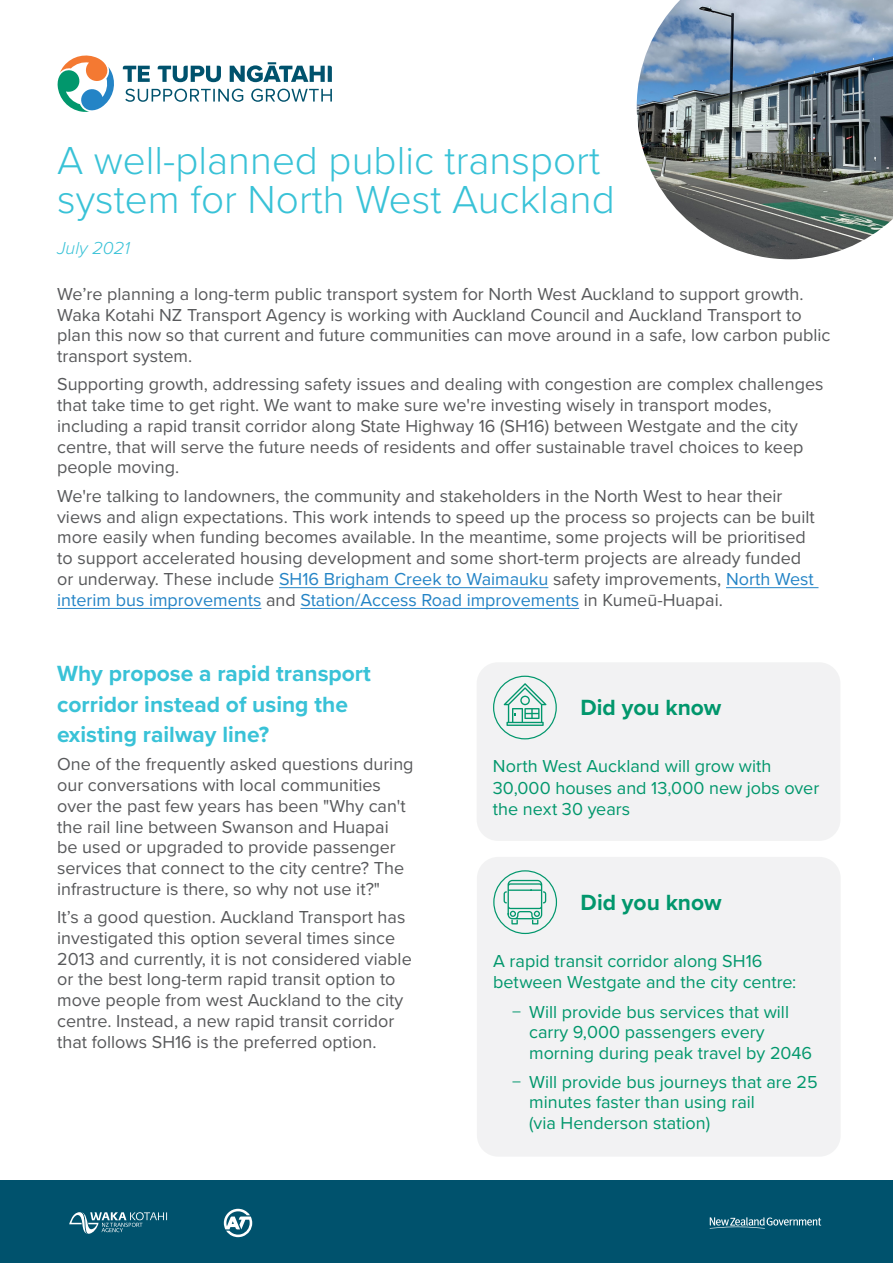
<style>
.page{position:relative;width:893px;height:1263px;background:#fff}
.page>*{position:absolute;margin:0;border:0;box-sizing:border-box;transform-origin:0 0}
.t1{font:300 40.5px/39px "Proxima Nova";color:#39c2d7}
.t2{font:700 22.8px/30.3px "Proxima Nova";color:#39c2d7}
.t3{font:700 22.8px "Proxima Nova";color:#01976c}
.t4{font:18px/20.7px "Proxima Nova";color:#58595b}
.t5{font:18px/20.7px "Proxima Nova";color:#01976c}
.t6{font:italic 300 18px "Proxima Nova";color:#39c2d7}
.s1{color:#2484c6}
</style>
<div class="page">
<svg style="left:57px;top:55px;width:57px;height:57px"></svg>
<svg style="left:125px;top:89px;width:207px;height:13px"></svg>
<svg style="left:123px;top:66px;width:27px;height:16px"></svg>
<svg style="left:158px;top:66px;width:63px;height:16px"></svg>
<svg style="left:230px;top:62px;width:102px;height:20px"></svg>
<div style="left:0;top:1180px;width:893px;height:83px;background:#00526d"></div>
<svg style="left:710px;top:1217px;width:111px;height:12px"></svg>
<svg style="left:224px;top:1209px;width:28px;height:28px"></svg>
<svg style="left:69px;top:1212px;width:98px;height:22px"></svg>
<hr style="left:279px;top:587px;width:269px;height:1px;background:#2484c6">
<hr style="left:726px;top:587px;width:92px;height:1px;background:#2484c6">
<hr style="left:57px;top:608px;width:204px;height:1px;background:#2484c6">
<hr style="left:300px;top:608px;width:279px;height:1px;background:#2484c6">
<img style="left:637px;top:0;width:256px;height:259px">
<div style="left:477px;top:662px;width:363px;height:179px;background:#f2f2f3;border-radius:21px"></div>
<svg style="left:493px;top:676px;width:64px;height:63px"></svg>
<div style="left:477px;top:857px;width:364px;height:300px;background:#f2f2f3;border-radius:21px"></div>
<svg style="left:493px;top:870px;width:64px;height:64px"></svg>
<h1 class="t1" style="left:57px;top:139px;width:559px">A well-planned public transport system for North West Auckland</h1>
<p class="t6" style="left:57px;top:235px;width:74px">July 2021</p>
<p class="t4" style="left:57px;top:283px;width:775px">We’re planning a long-term public transport system for North West Auckland to support growth.<br>Waka Kotahi NZ Transport Agency is working with Auckland Council and Auckland Transport to plan this now so that current and future communities can move around in a safe, low carbon public transport system.</p>
<p class="t4" style="left:57px;top:373px;width:768px">Supporting growth, addressing safety issues and dealing with congestion are complex challenges that take time to get right. We want to make sure we're investing wisely in transport modes, including a rapid transit corridor along State Highway 16 (SH16) between Westgate and the city centre, that will serve the future needs of residents and offer sustainable travel choices to keep people moving.</p>
<p class="t4" style="left:57px;top:485px;width:759px">We're talking to landowners, the community and stakeholders in the North West to hear their views and align expectations. This work intends to speed up the process so projects can be built more easily when funding becomes available. In the meantime, some projects will be prioritised to support accelerated housing development and some short-term projects are already funded or underway. These include <span class="s1">SH16 Brigham Creek to Waimauku</span> safety improvements, <span class="s1">North West interim bus improvements</span> and <span class="s1">Station/Access Road improvements</span> in Kumeū-Huapai.</p>
<p class="t2" style="left:57px;top:658px;width:315px">Why propose a rapid transport corridor instead of using the existing railway line?</p>
<p class="t4" style="left:57px;top:753px;width:358px">One of the frequently asked questions during our conversations with local communities over the past few years has been "Why can't the rail line between Swanson and Huapai be used or upgraded to provide passenger services that connect to the city centre? The infrastructure is there, so why not use it?"</p>
<p class="t4" style="left:57px;top:906px;width:356px">It’s a good question. Auckland Transport has investigated this option several times since 2013 and currently, it is not considered viable or the best long-term rapid transit option to move people from west Auckland to the city centre. Instead, a new rapid transit corridor that follows SH16 is the preferred option.</p>
<p class="t3" style="left:580px;top:691px;width:143px">Did you know</p>
<p class="t5" style="left:493px;top:755px;width:328px;line-height:21.6px">North West Auckland will grow with<br>30,000 houses and 13,000 new jobs over the next 30 years</p>
<p class="t3" style="left:581px;top:885px;width:143px">Did you know</p>
<p class="t5" style="left:493px;top:949px;width:305px;line-height:21.6px">A rapid transit corridor along SH16 between Westgate and the city centre:</p>
<p class="t5" style="left:529px;top:1000px;width:285px;text-indent:-17px">− Will provide bus services that will carry 9,000 passengers every morning during peak travel by 2046</p>
<p class="t5" style="left:529px;top:1070px;width:290px;text-indent:-17px">− Will provide bus journeys that are 25 minutes faster than using rail<br>(via Henderson station)</p>
</div>
